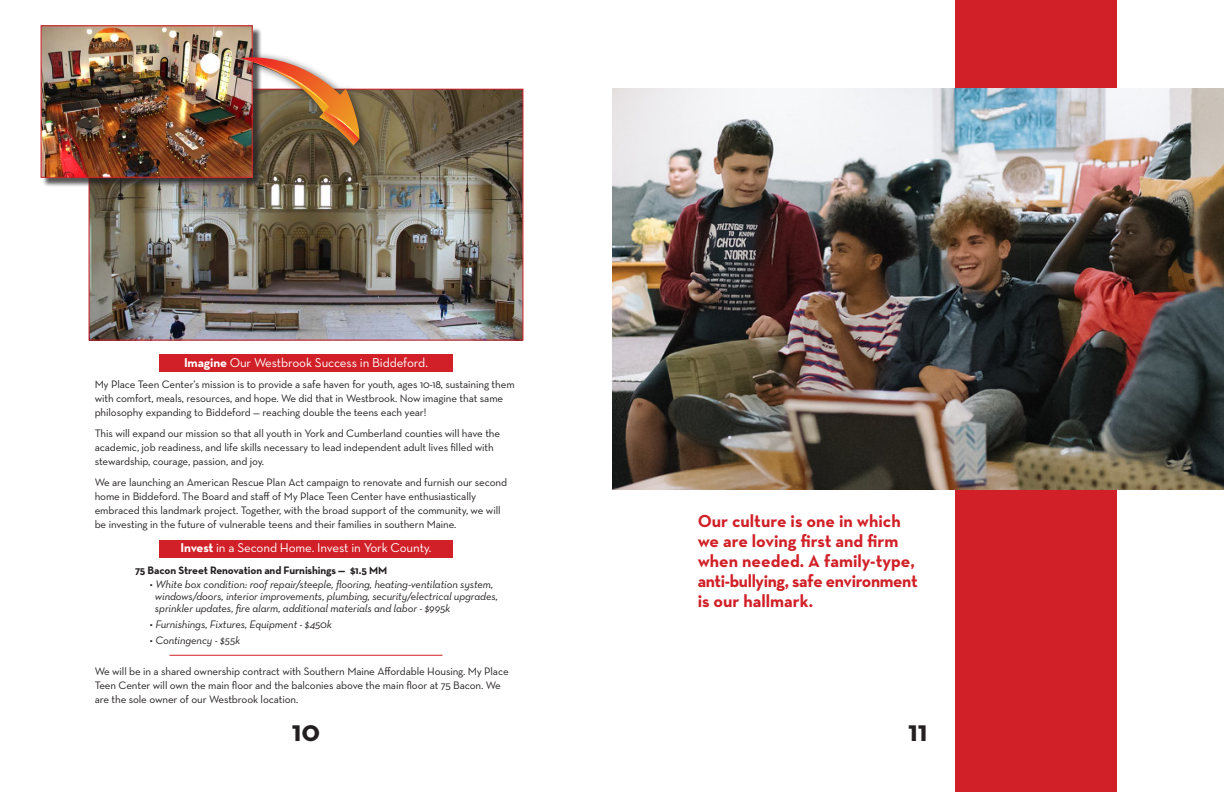
<style>
.page{position:relative;width:1224px;height:792px;background:#fff}
.page>*{position:absolute;margin:0;border:0;box-sizing:border-box;transform-origin:0 0}
.t1{font:700 30px "Neutraface Text";color:#231f20}
.t2{font:700 17.7px/20px "Neutraface Text";color:#d12027}
.t3{font:13px "Neutraface Text";letter-spacing:-.01em;color:#fff}
.t4{font:11px/14px "Neutraface Text";letter-spacing:-.01em;color:#231f20}
.t5{font:italic 11px "Neutraface Text";letter-spacing:-.01em;color:#231f20}
.t6{font:700 11px "Neutraface Text";letter-spacing:-.01em;color:#231f20}
.s1{font-weight:700}
.s2{font-style:normal}
</style>
<div class="page">
<div style="left:159px;top:540px;width:294px;height:17px;background:#d12027"></div>
<div style="left:159px;top:354px;width:294px;height:17px;background:#d12027"></div>
<img style="left:91px;top:91px;width:430px;height:247px">
<div style="left:42px;top:27px;width:220px;height:160px;background:#231f20;opacity:.75"></div>
<img style="left:43px;top:28px;width:207px;height:148px">
<div style="left:41px;top:26px;width:211px;height:152px;border:1px solid #d12027"></div>
<div style="left:236px;top:51px;width:133px;height:103px;background:#231f20;opacity:.75"></div>
<img style="left:241px;top:57px;width:120px;height:88px">
<hr style="left:170px;top:655px;width:272px;height:1px;background:#d12027">
<div style="left:955px;top:0;width:162px;height:792px;background:#d12027"></div>
<img style="left:612px;top:89px;width:612px;height:401px">
<p class="t3" style="left:184px;top:355px;width:245px"><span class="s1">Imagine</span> Our Westbrook Success in Biddeford.</p>
<p class="t4" style="left:95px;top:377px;width:421px">My Place Teen Center’s mission is to provide a safe haven for youth, ages 10-18, sustaining them</p>
<p class="t4" style="left:95px;top:391px;width:410px">with comfort, meals, resources, and hope. We did that in Westbrook. Now imagine that same</p>
<p class="t4" style="left:95px;top:405px;width:333px">philosophy expanding to Biddeford — reaching double the teens each year!</p>
<p class="t4" style="left:95px;top:426px;width:407px">This will expand our mission so that all youth in York and Cumberland counties will have the academic, job readiness, and life skills necessary to lead independent adult lives filled with stewardship, courage, passion, and joy.</p>
<p class="t4" style="left:95px;top:475px;width:414px">We are launching an American Rescue Plan Act campaign to renovate and furnish our second home in Biddeford. The Board and staff of My Place Teen Center have enthusiastically</p>
<p class="t4" style="left:95px;top:503px;width:407px">embraced this landmark project. Together, with the broad support of the community, we will</p>
<p class="t4" style="left:95px;top:517px;width:363px">be investing in the future of vulnerable teens and their families in southern Maine.</p>
<p class="t3" style="left:181px;top:540px;width:252px"><span class="s1">Invest</span> in a Second Home. Invest in York County.</p>
<p class="t6" style="left:135px;top:564px;width:254px">75 Bacon Street Renovation and Furnishings — $1.5 MM</p>
<p class="t5" style="left:150px;top:578px;width:345px"><span class="s2">•</span> White box condition: roof repair/steeple, flooring, heating-ventilation system,</p>
<p class="t5" style="left:155px;top:590px;width:345px">windows/doors, interior improvements, plumbing, security/electrical upgrades,</p>
<p class="t5" style="left:155px;top:602px;width:297px">sprinkler updates, fire alarm, additional materials and labor - $995k</p>
<p class="t5" style="left:150px;top:618px;width:183px"><span class="s2">•</span> Furnishings, Fixtures, Equipment - $450k</p>
<p class="t5" style="left:150px;top:634px;width:92px"><span class="s2">•</span> Contingency - $55k</p>
<p class="t4" style="left:95px;top:664px;width:415px">We will be in a shared ownership contract with Southern Maine Affordable Housing. My Place<br>Teen Center will own the main floor and the balconies above the main floor at 75 Bacon. We are the sole owner of our Westbrook location.</p>
<p class="t1" style="left:292px;top:712px;width:30px">10</p>
<p class="t2" style="left:698px;top:511px;width:222px">Our culture is one in which we are loving first and firm when needed. A family-type, anti-bullying, safe environment is our hallmark.</p>
<p class="t1" style="left:908px;top:712px;width:21px">11</p>
</div>
